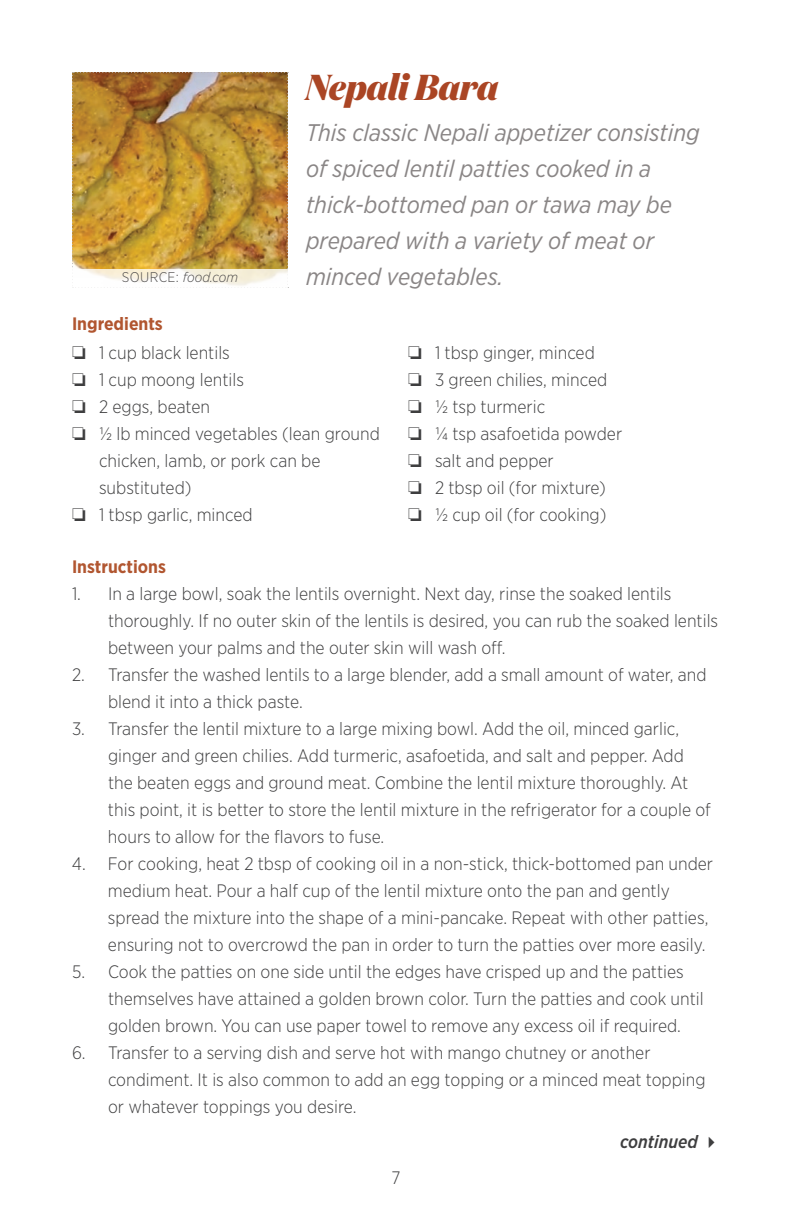
<style>
.page{position:relative;width:792px;height:1224px;background:#fff}
.page>*{position:absolute;margin:0;border:0;box-sizing:border-box;transform-origin:0 0}
.t1{font:italic 800 36px "Domaine Display Narrow";color:#aa4524}
.t2{font:italic 24px/36px "Gotham Narrow";color:#8a8686}
.t3{font:300 18px/27px "Gotham Narrow";color:#3e3e3f}
.t4{font:700 18px "Gotham Narrow";color:#b15630}
.t5{font:italic 500 18px "Gotham Narrow";color:#3e3e3f}
.t6{font:italic 300 14px "Gotham Narrow";color:#4c4a4a}
.s1{font-style:normal}
</style>
<div class="page">
<svg style="left:72px;top:72px;width:217px;height:216px;background:#ba8d37"></svg>
<svg style="left:72px;top:269px;width:216px;height:19px"></svg>
<p class="t6" style="left:122px;top:269px;width:118px"><span class="s1">SOURCE:</span> food.com</p>
<p class="t4" style="left:72px;top:312px;width:92px">Ingredients</p>
<h1 class="t1" style="left:306px;top:64px;width:193px">Nepali Bara</h1>
<h2 class="t2" style="left:306px;top:114px;width:395px">This classic Nepali appetizer consisting of spiced lentil patties cooked in a thick-bottomed pan or tawa may be prepared with a variety of meat or minced vegetables.</h2>
<p class="t3" style="left:72px;top:338px;width:159px">❏ 1 cup black lentils</p>
<p class="t3" style="left:72px;top:365px;width:174px">❏ 1 cup moong lentils</p>
<p class="t3" style="left:72px;top:392px;width:140px">❏ 2 eggs, beaten</p>
<p class="t3" style="left:72px;top:419px;width:309px">❏ ½ lb minced vegetables (lean ground</p>
<p class="t3" style="left:99px;top:446px;width:223px">chicken, lamb, or pork can be</p>
<p class="t3" style="left:99px;top:473px;width:94px">substituted)</p>
<p class="t3" style="left:72px;top:500px;width:182px">❏ 1 tbsp garlic, minced</p>
<p class="t3" style="left:408px;top:338px;width:216px">❏ 1 tbsp ginger, minced<br>❏ 3 green chilies, minced ❏ ½ tsp turmeric<br>❏ ¼ tsp asafoetida powder ❏ salt and pepper<br>❏ 2 tbsp oil (for mixture) ❏ ½ cup oil (for cooking)</p>
<p class="t4" style="left:72px;top:555px;width:96px">Instructions</p>
<p class="t3" style="left:108px;top:580px;width:612px;text-indent:-36px">1. In a large bowl, soak the lentils overnight. Next day, rinse the soaked lentils thoroughly. If no outer skin of the lentils is desired, you can rub the soaked lentils between your palms and the outer skin will wash off.</p>
<p class="t3" style="left:108px;top:661px;width:600px;text-indent:-36px">2. Transfer the washed lentils to a large blender, add a small amount of water, and blend it into a thick paste.</p>
<p class="t3" style="left:108px;top:715px;width:604px;text-indent:-36px">3. Transfer the lentil mixture to a large mixing bowl. Add the oil, minced garlic, ginger and green chilies. Add turmeric, asafoetida, and salt and pepper. Add the beaten eggs and ground meat. Combine the lentil mixture thoroughly. At this point, it is better to store the lentil mixture in the refrigerator for a couple of hours to allow for the flavors to fuse.</p>
<p class="t3" style="left:108px;top:850px;width:607px;text-indent:-36px">4. For cooking, heat 2 tbsp of cooking oil in a non-stick, thick-bottomed pan under medium heat. Pour a half cup of the lentil mixture onto the pan and gently spread the mixture into the shape of a mini-pancake. Repeat with other patties, ensuring not to overcrowd the pan in order to turn the patties over more easily.</p>
<p class="t3" style="left:108px;top:958px;width:597px;text-indent:-36px">5. Cook the patties on one side until the edges have crisped up and the patties themselves have attained a golden brown color. Turn the patties and cook until golden brown. You can use paper towel to remove any excess oil if required.</p>
<p class="t3" style="left:108px;top:1039px;width:599px;text-indent:-36px">6. Transfer to a serving dish and serve hot with mango chutney or another condiment. It is also common to add an egg topping or a minced meat topping or whatever toppings you desire.</p>
<p class="t3" style="left:391px;top:1164px;width:11px">7</p>
<p class="t5" style="left:620px;top:1130px;width:101px">continued ✔</p>
</div>
